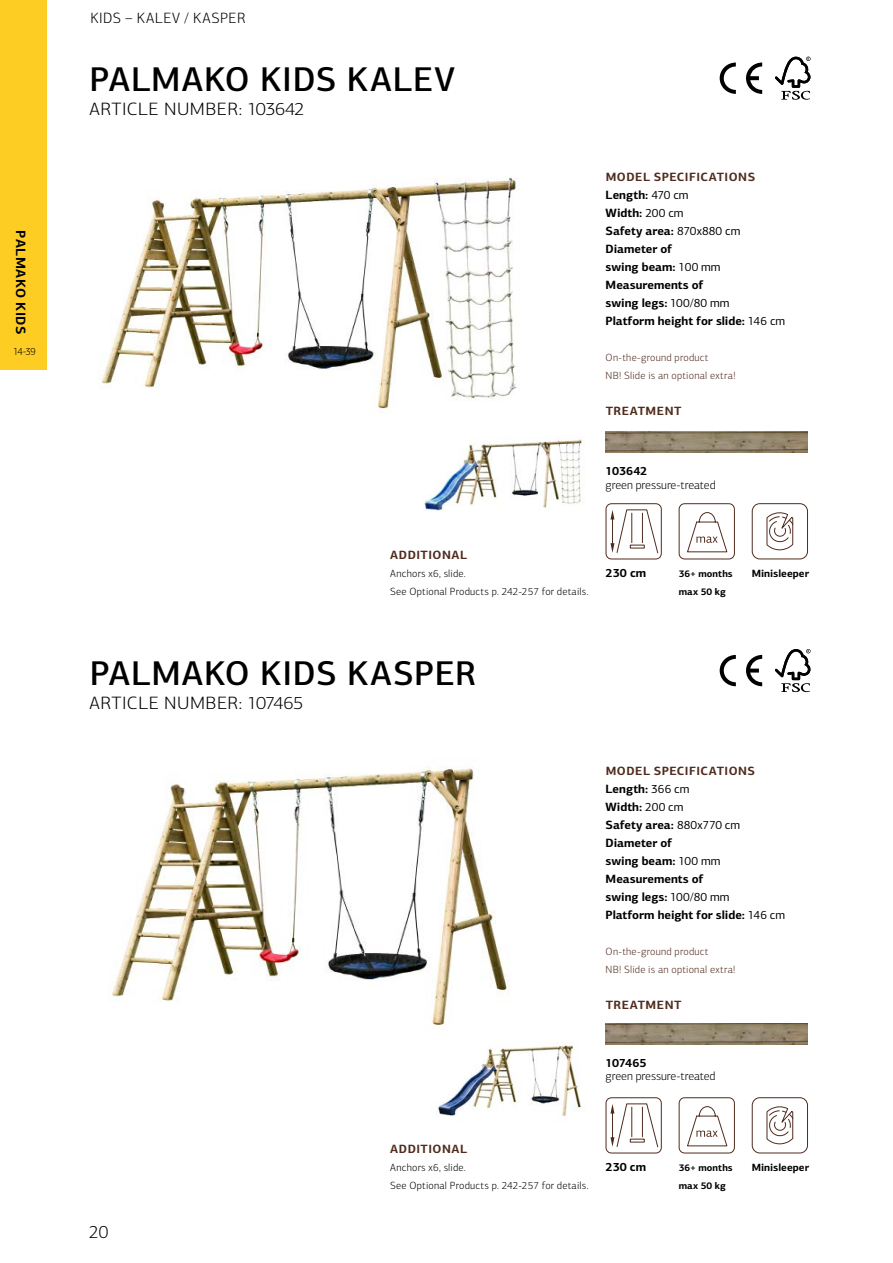
<style>
.page{position:relative;width:893px;height:1263px;background:#fff}
.page>*{position:absolute;margin:0;border:0;box-sizing:border-box;transform-origin:0 0}
.t1{font:500 34.5px "PF Centro Sans Pro";letter-spacing:.03em;color:#000}
.t2{font:300 18px "PF Centro Sans Pro";letter-spacing:.02em;color:#000;scale:1.05 1}
.t3{font:300 18px "PF Centro Sans Pro";letter-spacing:.02em;color:#000}
.t4{font:300 15px "PF Centro Sans Pro";letter-spacing:.035em;color:#000}
.t5{font:700 13.5px "PF Centro Sans Pro";letter-spacing:.04em;color:#000}
.t6{font:700 12px/18px "PF Centro Sans Pro";color:#000}
.t7{font:300 12px "PF Centro Sans Pro";letter-spacing:-.005em;color:#000}
.t8{font:700 12px "PF Centro Sans Pro";letter-spacing:.045em;color:#502c1e}
.t9{font:300 10.5px/18px "PF Centro Sans Pro";letter-spacing:.025em;color:#000}
.t10{font:300 10.5px/18px "PF Centro Sans Pro";letter-spacing:.025em;color:#502c1e}
.t11{font:700 10.5px "PF Centro Sans Pro";color:#000}
.t12{font:300 10.5px "PF Centro Sans Pro";letter-spacing:.025em;color:#000;scale:.96 1}
.t13{font:700 9.75px/18px "PF Centro Sans Pro";letter-spacing:.01em;color:#000}
.s1{color:#502c1e}
.s2{font-weight:400}
</style>
<div class="page">
<img style="left:108px;top:766px;width:399px;height:261px">
<img style="left:37px;top:177px;width:483px;height:236px">
<svg style="left:775px;top:57px;width:35px;height:43px"></svg>
<svg style="left:720px;top:63px;width:16px;height:31px"></svg>
<svg style="left:746px;top:63px;width:16px;height:31px"></svg>
<svg style="left:775px;top:649px;width:35px;height:43px"></svg>
<svg style="left:720px;top:655px;width:16px;height:31px"></svg>
<svg style="left:746px;top:655px;width:16px;height:31px"></svg>
<img style="left:606px;top:1023px;width:202px;height:21px">
<img style="left:606px;top:432px;width:202px;height:21px">
<svg style="left:678px;top:503px;width:57px;height:57px"></svg>
<svg style="left:678px;top:1097px;width:57px;height:57px"></svg>
<svg style="left:605px;top:503px;width:57px;height:57px"></svg>
<svg style="left:605px;top:1097px;width:57px;height:57px"></svg>
<div style="left:752px;top:503px;width:56px;height:56px;border:1px solid #502c1e;border-radius:8px"></div>
<svg style="left:766px;top:512px;width:27px;height:39px"></svg>
<div style="left:752px;top:1097px;width:56px;height:56px;border:1px solid #502c1e;border-radius:8px"></div>
<svg style="left:766px;top:1106px;width:27px;height:38px"></svg>
<img style="left:424px;top:436px;width:159px;height:74px">
<img style="left:438px;top:1042px;width:144px;height:75px">
<div style="left:0;top:0;width:47px;height:369px;background:#fecd23"></div>
<p class="t5" style="left:29px;top:230px;width:105px;rotate:90deg">PALMAKO KIDS</p>
<p class="t12" style="left:13px;top:345px;width:25px">14-39</p>
<p class="t4" style="left:90px;top:9px;width:157px">KIDS – KALEV / KASPER</p>
<h1 class="t1" style="left:90px;top:58px;width:367px">PALMAKO KIDS KALEV</h1>
<h2 class="t2" style="left:89px;top:98px;width:206px">ARTICLE NUMBER: 103642</h2>
<p class="t6" style="left:606px;top:168px;width:181px"><span class="s1">MODEL SPECIFICATIONS<br></span>Length: <span class="s2">470 cm<br></span>Width: <span class="s2">200 cm<br></span>Safety area: <span class="s2">870x880 cm<br></span>Diameter of<br>swing beam: <span class="s2">100 mm<br></span>Measurements of<br>swing legs: <span class="s2">100/80 mm<br></span>Platform height for slide: <span class="s2">146 cm</span></p>
<p class="t10" style="left:606px;top:349px;width:131px">On-the-ground product<br>NB! Slide is an optional extra!</p>
<p class="t8" style="left:606px;top:404px;width:77px">TREATMENT</p>
<p class="t6" style="left:606px;top:462px;width:43px">103642</p>
<p class="t7" style="left:606px;top:478px;width:111px">green pressure-treated</p>
<p class="t8" style="left:390px;top:548px;width:78px">ADDITIONAL</p>
<p class="t9" style="left:390px;top:565px;width:200px">Anchors x6, slide.<br>See Optional Products p. 242-257 for details.</p>
<p class="t6" style="left:606px;top:564px;width:42px">230 cm</p>
<p class="t13" style="left:679px;top:565px;width:55px">36+ months max 50 kg</p>
<p class="t11" style="left:752px;top:567px;width:59px">Minisleeper</p>
<h1 class="t1" style="left:90px;top:652px;width:388px">PALMAKO KIDS KASPER</h1>
<h2 class="t2" style="left:90px;top:692px;width:205px">ARTICLE NUMBER: 107465</h2>
<p class="t6" style="left:606px;top:762px;width:181px"><span class="s1">MODEL SPECIFICATIONS<br></span>Length: <span class="s2">366 cm<br></span>Width: <span class="s2">200 cm<br></span>Safety area: <span class="s2">880x770 cm<br></span>Diameter of<br>swing beam: <span class="s2">100 mm<br></span>Measurements of<br>swing legs: <span class="s2">100/80 mm<br></span>Platform height for slide: <span class="s2">146 cm</span></p>
<p class="t10" style="left:606px;top:943px;width:131px">On-the-ground product<br>NB! Slide is an optional extra!</p>
<p class="t8" style="left:606px;top:998px;width:77px">TREATMENT</p>
<p class="t6" style="left:606px;top:1054px;width:42px">107465</p>
<p class="t7" style="left:606px;top:1069px;width:111px">green pressure-treated</p>
<h2 class="t3" style="left:89px;top:1222px;width:20px">20</h2>
<p class="t8" style="left:390px;top:1142px;width:78px">ADDITIONAL</p>
<p class="t9" style="left:390px;top:1159px;width:200px">Anchors x6, slide.<br>See Optional Products p. 242-257 for details.</p>
<p class="t6" style="left:606px;top:1158px;width:42px">230 cm</p>
<p class="t13" style="left:679px;top:1159px;width:55px">36+ months max 50 kg</p>
<p class="t11" style="left:752px;top:1161px;width:59px">Minisleeper</p>
</div>
